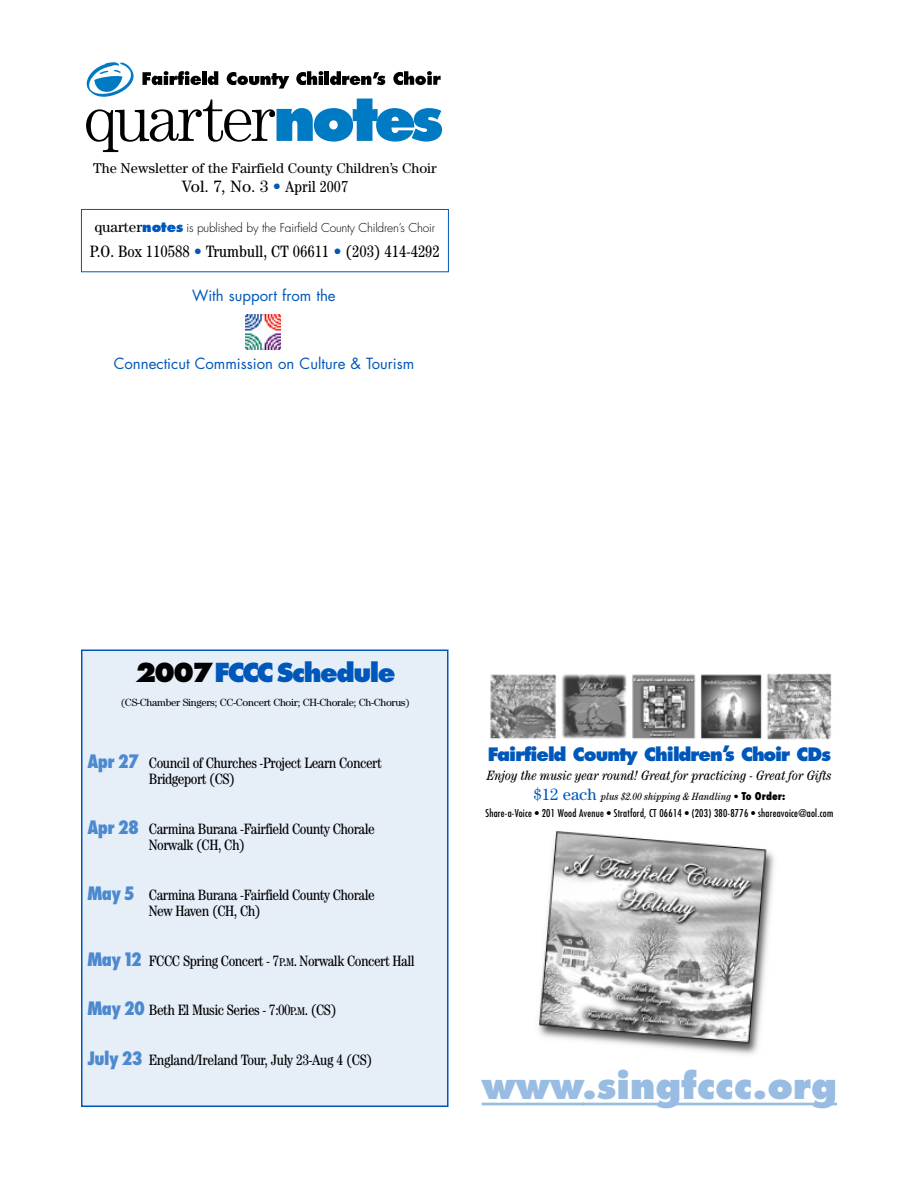
<style>
.page{position:relative;width:918px;height:1188px;background:#fff}
.page>*{position:absolute;margin:0;border:0;box-sizing:border-box;transform-origin:0 0}
.t1{font:800 36px "Futura";color:#99bce3}
.t2{font:800 25.5px "Futura";letter-spacing:-.06em;color:#0057ba}
.t3{font:800 18px "Futura";letter-spacing:-.05em;color:#0057ba}
.t4{font:condensed 16.5px "Century";color:#000}
.t5{font:16.5px "Century";color:#000}
.t6{font:condensed 15px/16.5px "Century";letter-spacing:-.03em;color:#000}
.t7{font:15px "Futura";color:#0057ba}
.t8{font:14.25px "Century";letter-spacing:-.005em;color:#000}
.t9{font:italic condensed 13.5px "Century";letter-spacing:-.005em;color:#000}
.t10{font:300 12px "Futura";letter-spacing:-.02em;color:#000}
.t11{font:condensed 10.5px "Futura";letter-spacing:.02em;color:#000}
.t12{font:10.5px "Century";letter-spacing:-.025em;color:#000}
.t13{font:italic condensed 10.5px "Century";letter-spacing:-.005em;color:#000}
.s1{color:#0057ba}
.s2{font-stretch:condensed;font-size:15.9px}
.s3{font-family:"Century";font-weight:400;font-size:15px}
.s4{font-weight:800;font-size:13.5px;color:#0057ba}
.s5{color:#000}
.s6{font-family:"Futura";font-weight:800;font-size:18px;color:#4d89cf}
.s7{font-size:11.25px}
.s8{font-style:normal;font-stretch:normal;font-size:16.5px;color:#0057ba}
.s9{font-family:"Futura";font-weight:800;font-style:normal}
</style>
<div class="page">
<img style="left:538px;top:831px;width:237px;height:224px">
<hr style="left:482px;top:1103px;width:102px;height:2px;background:#99bce3">
<hr style="left:582px;top:1103px;width:229px;height:2px;background:#99bce3">
<hr style="left:811px;top:1103px;width:26px;height:2px;background:#99bce3">
<img style="left:490px;top:673px;width:342px;height:67px">
<img style="left:245px;top:314px;width:35px;height:35px">
<div style="left:81px;top:209px;width:368px;height:63px;border:1px solid #0057ba"></div>
<svg style="left:86px;top:62px;width:356px;height:90px"></svg>
<div style="left:82px;top:650px;width:366px;height:456px;background:#e6eef8"></div>
<div style="left:81px;top:650px;width:367px;height:457px;border:2px solid #0057ba"></div>
<p class="t8" style="left:93px;top:163px;width:345px">The Newsletter of the Fairfield County Children’s Choir</p>
<p class="t5" style="left:182px;top:181px;width:168px">Vol. 7, No. 3 <span class="s1">•</span> <span class="s2">April 2007</span></p>
<p class="t10" style="left:95px;top:222px;width:342px"><span class="s3">quarter</span><span class="s4">notes</span> is published by the Fairfield County Children’s Choir</p>
<p class="t4" style="left:90px;top:246px;width:352px">P.O. Box 110588 <span class="s1">•</span> Trumbull, CT 06611 <span class="s1">•</span> (203) 414-4292</p>
<p class="t7" style="left:192px;top:289px;width:145px">With support from the</p>
<p class="t7" style="left:114px;top:356px;width:302px">Connecticut Commission on Culture &amp; Tourism</p>
<h2 class="t2" style="left:135px;top:662px;width:262px"><span class="s5">2007</span>FCCC Schedule</h2>
<p class="t12" style="left:121px;top:699px;width:290px">(CS-Chamber Singers; CC-Concert Choir; CH-Chorale; Ch-Chorus)</p>
<p class="t6" style="left:149px;top:756px;width:234px;text-indent:-61px"><span class="s6">Apr 27</span> Council of Churches -Project Learn Concert<br>Bridgeport (CS)</p>
<p class="t6" style="left:149px;top:822px;width:228px;text-indent:-61px"><span class="s6">Apr 28</span> Carmina Burana -Fairfield County Chorale<br>Norwalk (CH, Ch)</p>
<p class="t6" style="left:149px;top:888px;width:228px;text-indent:-61px"><span class="s6">May 5</span> Carmina Burana -Fairfield County Chorale<br>New Haven (CH, Ch)</p>
<p class="t6" style="left:87px;top:954px;width:329px"><span class="s6">May12</span> FCCC Spring Concert - 7<span class="s7">P</span>.<span class="s7">M</span>. Norwalk Concert Hall</p>
<p class="t6" style="left:87px;top:1003px;width:251px"><span class="s6">May 20</span> Beth El Music Series - 7:00<span class="s7">P</span>.<span class="s7">M</span>. (CS)</p>
<p class="t6" style="left:87px;top:1053px;width:287px"><span class="s6">July 23</span> England/Ireland Tour, July 23-Aug 4 (CS)</p>
<p class="t3" style="left:488px;top:746px;width:345px">Fairfield County Children’s Choir CDs</p>
<p class="t9" style="left:487px;top:770px;width:346px">Enjoy the music year round! Great for practicing - Great for Gifts</p>
<p class="t13" style="left:534px;top:792px;width:253px"><span class="s8">$12 each</span> plus $2.00 shipping &amp; Handling • <span class="s9">To Order:</span></p>
<p class="t11" style="left:485px;top:808px;width:349px">Share-a-Voice • 201 Wood Avenue • Stratford, CT 06614 • (203) 380-8776 • shareavoice@aol.com</p>
<h1 class="t1" style="left:482px;top:1069px;width:357px">www.singfccc.org</h1>
</div>
